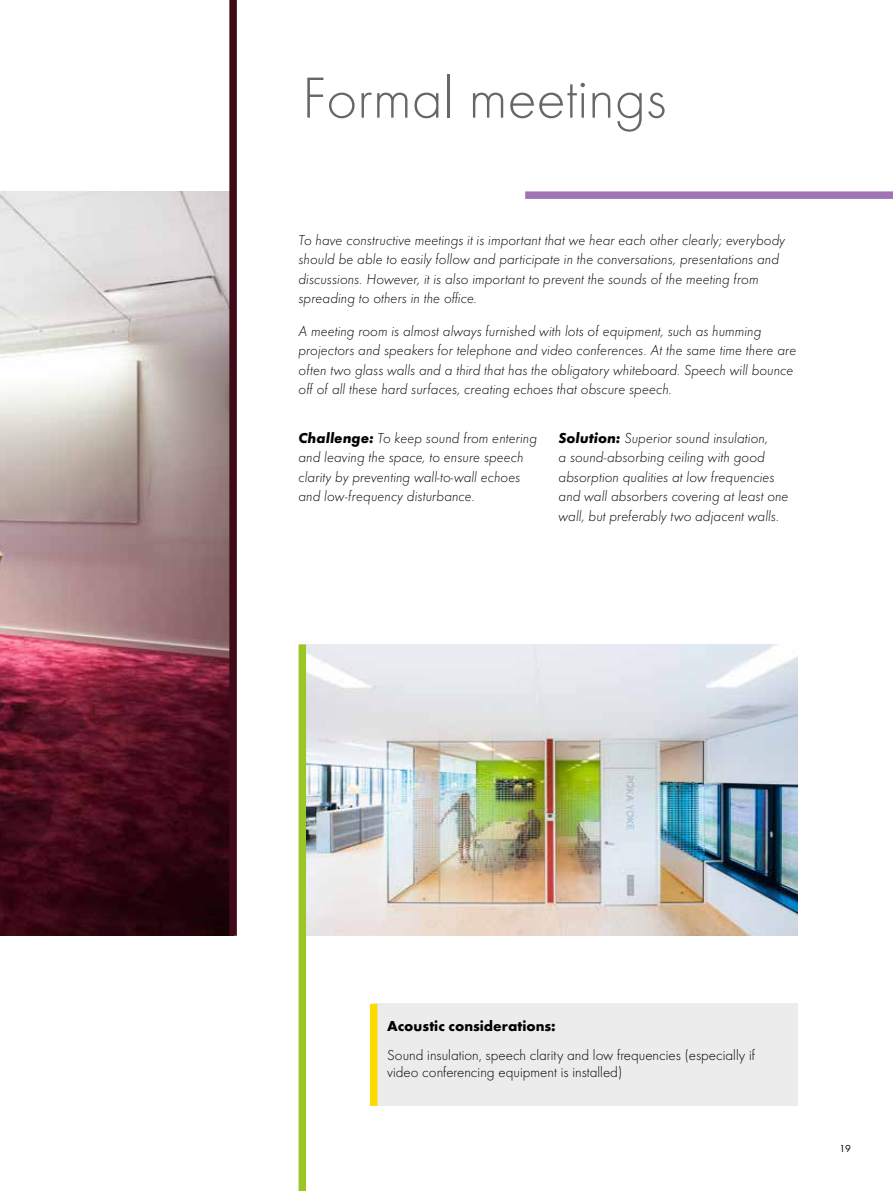
<style>
.page{position:relative;width:893px;height:1191px;background:#fff}
.page>*{position:absolute;margin:0;border:0;box-sizing:border-box;transform-origin:0 0}
.t1{font:300 60px "Futura";color:#676767}
.t2{font:italic 300 15px/19.5px "Futura";color:#000}
.t3{font:300 15px/16.5px "Futura";color:#000}
.t4{font:700 15px "Futura";color:#000}
.t5{font:10.5px "Futura Boo";color:#000}
.s1{font-weight:700}
</style>
<div class="page">
<img style="left:306px;top:644px;width:491px;height:291px">
<img style="left:0;top:191px;width:229px;height:744px">
<div style="left:299px;top:644px;width:7px;height:547px;background:#9ac727"></div>
<div style="left:229px;top:0;width:8px;height:935px;background:#410a17"></div>
<div style="left:525px;top:191px;width:368px;height:8px;background:#9f75b4"></div>
<div style="left:374px;top:1003px;width:424px;height:103px;background:#ececec"></div>
<div style="left:370px;top:1003px;width:7px;height:103px;background:#fcdc00"></div>
<h1 class="t1" style="left:302px;top:64px;width:366px">Formal meetings</h1>
<p class="t2" style="left:299px;top:230px;width:488px">To have constructive meetings it is important that we hear each other clearly; everybody should be able to easily follow and participate in the conversations, presentations and discussions. However, it is also important to prevent the sounds of the meeting from spreading to others in the office.</p>
<p class="t2" style="left:299px;top:321px;width:499px">A meeting room is almost always furnished with lots of equipment, such as humming projectors and speakers for telephone and video conferences. At the same time there are often two glass walls and a third that has the obligatory whiteboard. Speech will bounce off of all these hard surfaces, creating echoes that obscure speech.</p>
<p class="t2" style="left:299px;top:428px;width:240px"><span class="s1">Challenge:</span> To keep sound from entering and leaving the space, to ensure speech clarity by preventing wall-to-wall echoes and low-frequency disturbance.</p>
<p class="t2" style="left:559px;top:428px;width:232px"><span class="s1">Solution:</span> Superior sound insulation,<br>a sound-absorbing ceiling with good absorption qualities at low frequencies and wall absorbers covering at least one wall, but preferably two adjacent walls.</p>
<p class="t4" style="left:387px;top:1016px;width:170px">Acoustic considerations:</p>
<p class="t3" style="left:387px;top:1047px;width:369px">Sound insulation, speech clarity and low frequencies (especially if video conferencing equipment is installed)</p>
<p class="t5" style="left:839px;top:1142px;width:13px">19</p>
</div>
